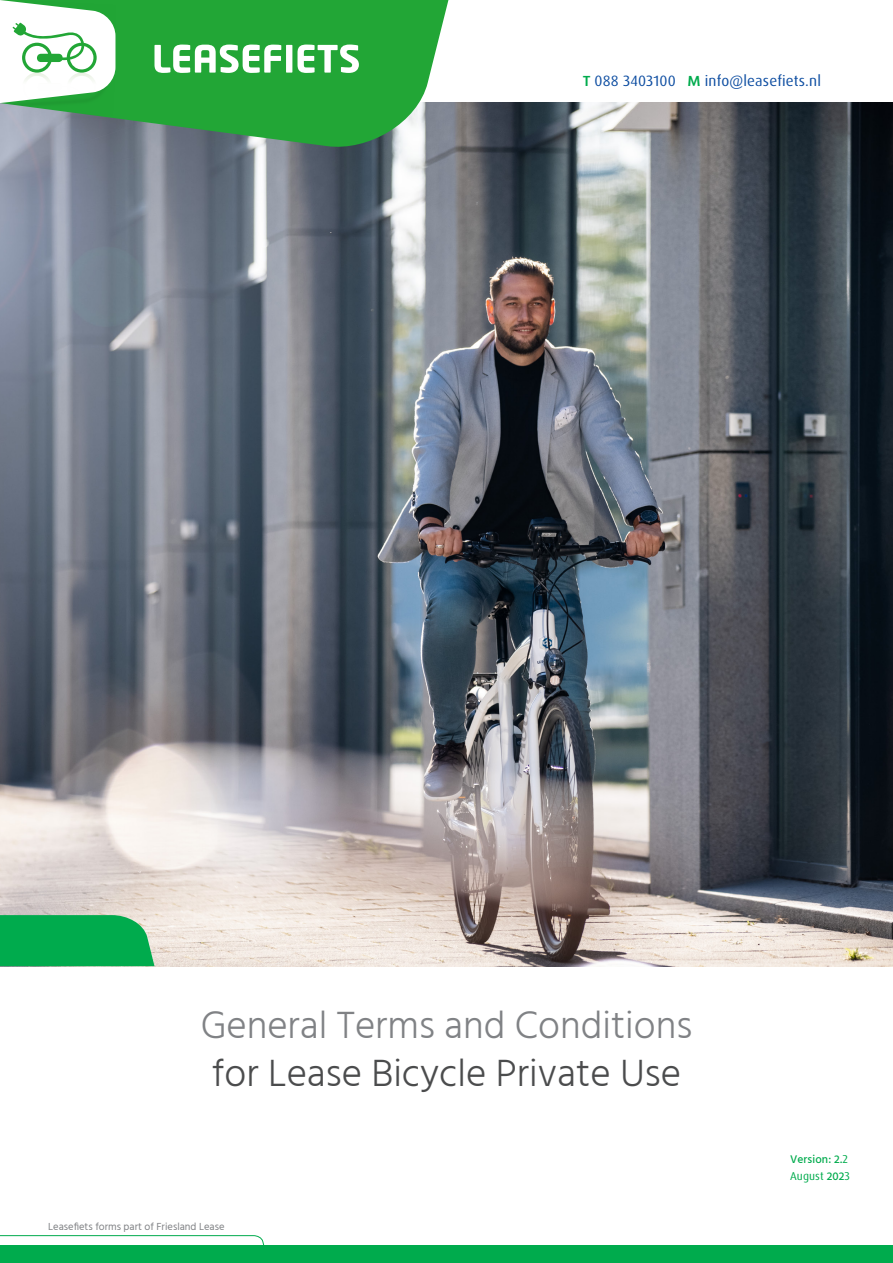
<style>
.page{position:relative;width:893px;height:1263px;background:#fff}
.page>*{position:absolute;margin:0;border:0;box-sizing:border-box;transform-origin:0 0}
.Basisalinea{font:300 39px/48px "Hind Madurai";color:#808285}
.Basisalinea-2{font:15px "Dax Pro";letter-spacing:.01em;color:#0d4da1}
.Tekst{font:500 11.4px "Hind Madurai";letter-spacing:.01em;color:#00ab4d}
.Tekst-2{font:11.4px "Dax Pro";letter-spacing:.01em;color:#00ab4d}
.Basisalinea-3{font:10.5px "Hind Madurai";color:#808285}
.s1{font-family:"Hind Madurai";font-weight:600;color:#00ab4d}
.s2{color:#4b4c4d}
.s3{font-family:"Dax Pro";font-weight:400}
.s4{font-family:"Hind Madurai";font-weight:500}
</style>
<div class="page">
<img style="left:0;top:102px;width:893px;height:864px">
<div style="left:0;top:1246px;width:893px;height:17px;background:#00ab4d"></div>
<svg style="left:0;top:1235px;width:271px;height:11px"></svg>
<svg style="left:0;top:915px;width:154px;height:51px;background:#0dae55"></svg>
<svg style="left:0;top:0;width:448px;height:152px;background:#3fa353"></svg>
<svg style="left:154px;top:45px;width:127px;height:28px"></svg>
<div style="left:286px;top:45px;width:6px;height:28px;background:#fff"></div>
<svg style="left:298px;top:45px;width:61px;height:28px"></svg>
<img style="left:0;top:105px;width:115px;height:10px">
<svg style="left:0;top:0;width:115px;height:105px"></svg>
<p class="Basisalinea-2" style="left:583px;top:72px;width:240px"><span class="s1">T</span> 088 3403100 <span class="s1">M</span> info@leasefiets.nl</p>
<p class="Basisalinea" style="left:201px;top:1004px;width:493px">General Terms and Conditions <span class="s2">for Lease Bicycle Private Use</span></p>
<p class="Basisalinea-3" style="left:48px;top:1220px;width:178px">Leasefiets forms part of Friesland Lease</p>
<p class="Tekst" style="left:790px;top:1152px;width:59px">Version: 2.<span class="s3">2</span></p>
<p class="Tekst-2" style="left:790px;top:1169px;width:61px">August <span class="s4">202</span>3</p>
</div>
